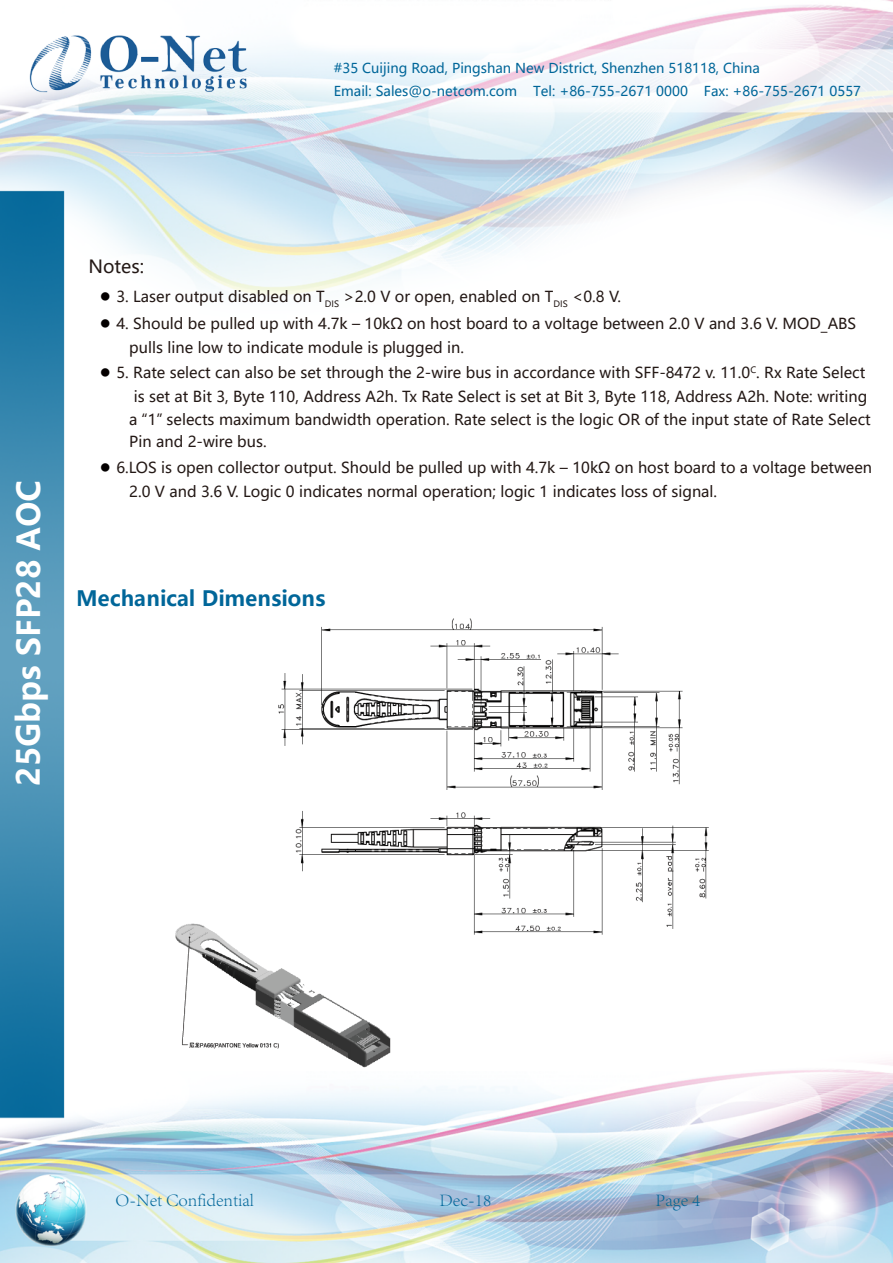
<style>
.page{position:relative;width:893px;height:1263px;background:#fff}
.page>*{position:absolute;margin:0;border:0;box-sizing:border-box;transform-origin:0 0}
.t1{font:700 31.5px "Microsoft Ya Hei";color:#fff}
.t2{font:700 21px "Microsoft Ya Hei UI";color:#069}
.t3{font:300 18px "Adobe Song Std";color:#069}
.t4{font:18px "Microsoft Ya Hei UI";color:#231815}
.t5{font:15px/24.5px "Microsoft Ya Hei UI";color:#231815}
.t6{font:13.5px/23.7px "Microsoft Ya Hei";color:#069}
.s1{font-size:18px;color:#040000}
</style>
<div class="page">
<img style="left:0;top:0;width:893px;height:1263px">
<img style="left:27px;top:35px;width:224px;height:57px">
<img style="left:172px;top:618px;width:552px;height:452px">
<p class="t6" style="left:334px;top:56px;width:529px">#35 Cuijing Road, Pingshan New District, Shenzhen 518118, China<br>Email: Sales@o-netcom.com Tel: +86-755-2671 0000 Fax: +86-755-2671 0557</p>
<h1 class="t1" style="left:7px;top:786px;width:307px;rotate:-90deg">25Gbps SFP28 AOC</h1>
<p class="t4" style="left:89px;top:254px;width:57px">Notes:</p>
<p class="t5" style="left:99px;top:283px;width:523px"><span class="s1">●</span> 3. Laser output disabled on T<sub>DIS</sub> &gt;2.0 V or open, enabled on T<sub>DIS</sub> &lt;0.8 V.</p>
<p class="t5" style="left:129px;top:310px;width:728px;text-indent:-30px"><span class="s1">●</span> 4. Should be pulled up with 4.7k – 10kΩ on host board to a voltage between 2.0 V and 3.6 V. MOD_ABS pulls line low to indicate module is plugged in.</p>
<p class="t5" style="left:99px;top:360px;width:769px;text-align:right"><span class="s1">●</span> 5. Rate select can also be set through the 2-wire bus in accordance with SFF-8472 v. 11.0<sup>C</sup>. Rx Rate Select is set at Bit 3, Byte 110, Address A2h. Tx Rate Select is set at Bit 3, Byte 118, Address A2h. Note: writing</p>
<p class="t5" style="left:129px;top:408px;width:743px;line-height:22.5px">a “1” selects maximum bandwidth operation. Rate select is the logic OR of the input state of Rate Select<br>Pin and 2-wire bus.</p>
<p class="t5" style="left:129px;top:454px;width:744px;text-indent:-30px"><span class="s1">●</span> 6.LOS is open collector output. Should be pulled up with 4.7k – 10kΩ on host board to a voltage between<br>2.0 V and 3.6 V. Logic 0 indicates normal operation; logic 1 indicates loss of signal.</p>
<h2 class="t2" style="left:76px;top:583px;width:251px">Mechanical Dimensions</h2>
<p class="t3" style="left:116px;top:1190px;width:140px">O-Net Confidential</p>
<p class="t3" style="left:440px;top:1190px;width:53px">Dec-18</p>
<p class="t3" style="left:656px;top:1190px;width:46px">Page 4</p>
</div>
